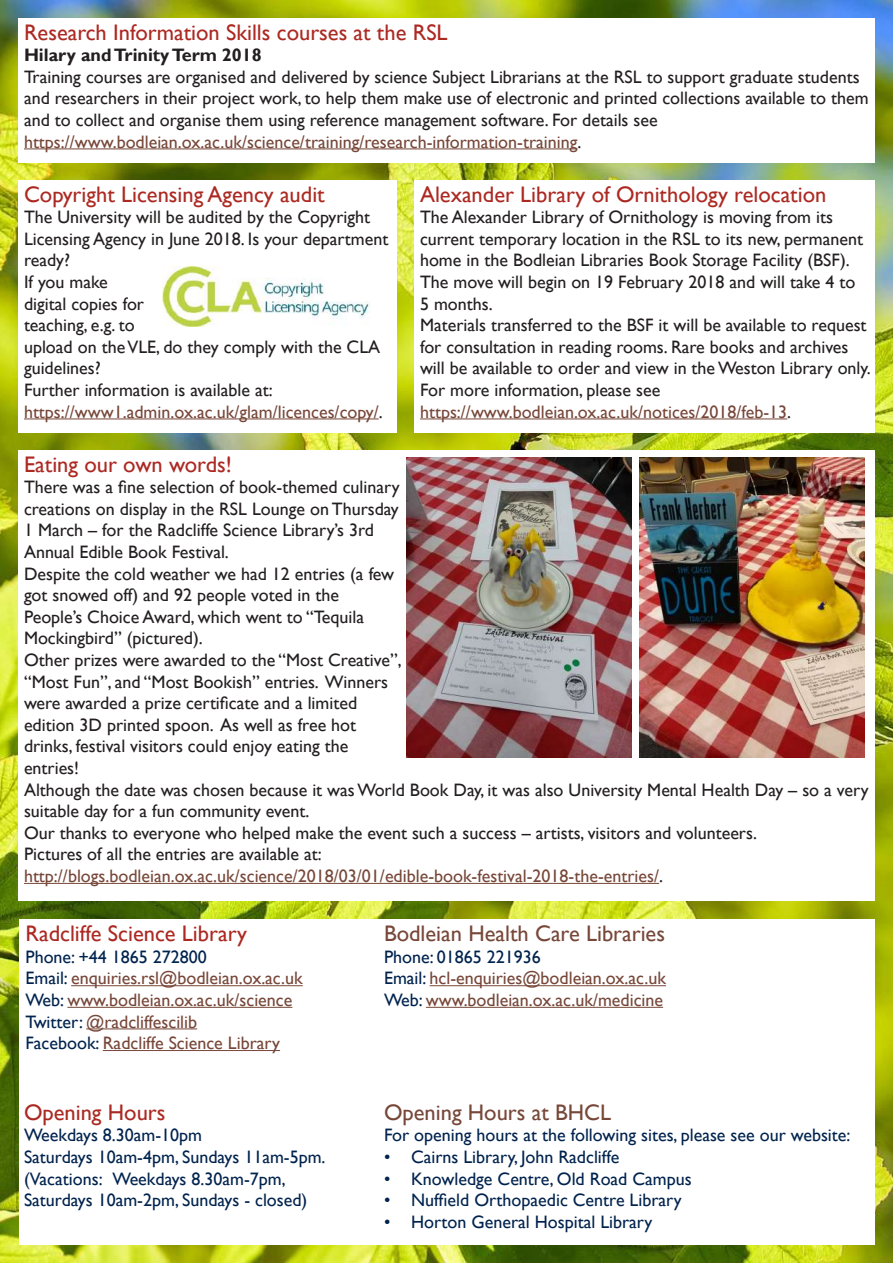
<style>
.page{position:relative;width:893px;height:1263px;background:#fff}
.page>*{position:absolute;margin:0;border:0;box-sizing:border-box;transform-origin:0 0}
.t1{font:22.5px "Gill Sans";color:#ac2922}
.t2{font:22.5px "Gill Sans";color:#774739}
.t3{font:18px/21.6px "Gill Sans";color:#231f20}
.t4{font:18px/21.6px "Gill Sans";color:#00234e}
.t5{font:18px/21.6px "Gill Sans";color:#774739}
.t6{font:700 18px "Gill Sans";color:#231f20}
.s1{color:#774739}
.s2{color:#00234e}
</style>
<div class="page">
<img style="left:0;top:0;width:893px;height:1263px">
<div style="left:19px;top:919px;width:855px;height:325px;background:#fff"></div>
<hr style="left:71px;top:985px;width:232px;height:1px;background:#774739">
<hr style="left:67px;top:1007px;width:225px;height:1px;background:#774739">
<hr style="left:86px;top:1028px;width:111px;height:1px;background:#774739">
<hr style="left:103px;top:1050px;width:177px;height:1px;background:#774739">
<hr style="left:430px;top:985px;width:236px;height:1px;background:#774739">
<hr style="left:426px;top:1007px;width:237px;height:1px;background:#774739">
<div style="left:18px;top:180px;width:378px;height:252px;background:#fff"></div>
<hr style="left:24px;top:418px;width:355px;height:1px;background:#774739">
<div style="left:18px;top:18px;width:857px;height:144px;background:#fff"></div>
<hr style="left:24px;top:148px;width:553px;height:1px;background:#774739">
<img style="left:162px;top:266px;width:208px;height:60px">
<div style="left:414px;top:180px;width:461px;height:252px;background:#fff"></div>
<hr style="left:420px;top:418px;width:367px;height:1px;background:#774739">
<div style="left:18px;top:450px;width:857px;height:450px;background:#fff"></div>
<hr style="left:24px;top:883px;width:635px;height:1px;background:#774739">
<img style="left:406px;top:458px;width:226px;height:300px">
<img style="left:639px;top:458px;width:225px;height:300px">
<p class="t1" style="left:24px;top:19px;width:425px">Research Information Skills courses at the RSL</p>
<p class="t6" style="left:24px;top:44px;width:239px">Hilary and Trinity Term 2018</p>
<p class="t3" style="left:24px;top:66px;width:846px">Training courses are organised and delivered by science Subject Librarians at the RSL to support graduate students and researchers in their project work, to help them make use of electronic and printed collections available to them and to collect and organise them using reference management software. For details see <span class="s1">https://www.bodleian.ox.ac.uk/science/training/research-information-training</span>.</p>
<p class="t1" style="left:420px;top:181px;width:408px">Alexander Library of Ornithology relocation</p>
<p class="t3" style="left:420px;top:207px;width:452px">The Alexander Library of Ornithology is moving from its current temporary location in the RSL to its new, permanent home in the Bodleian Libraries Book Storage Facility (BSF).<br>The move will begin on 19 February 2018 and will take 4 to<br>5 months.<br>Materials transferred to the BSF it will be available to request for consultation in reading rooms. Rare books and archives will be available to order and view in the Weston Library only.<br>For more information, please see <span class="s1">https://www.bodleian.ox.ac.uk/notices/2018/feb-13</span>.</p>
<p class="t1" style="left:24px;top:451px;width:210px">Eating our own words!</p>
<p class="t3" style="left:24px;top:477px;width:846px">There was a fine selection of book-themed culinary<br>creations on display in the RSL Lounge on Thursday<br>1 March – for the Radcliffe Science Library’s 3rd<br>Annual Edible Book Festival.<br>Despite the cold weather we had 12 entries (a few<br>got snowed off) and 92 people voted in the<br>People’s Choice Award, which went to “Tequila<br>Mockingbird” (pictured).<br>Other prizes were awarded to the “Most Creative”,<br>“Most Fun”, and “Most Bookish” entries. Winners<br>were awarded a prize certificate and a limited<br>edition 3D printed spoon. As well as free hot<br>drinks, festival visitors could enjoy eating the<br>entries!<br>Although the date was chosen because it was World Book Day, it was also University Mental Health Day – so a very suitable day for a fun community event.<br>Our thanks to everyone who helped make the event such a success – artists, visitors and volunteers.<br>Pictures of all the entries are available at: <span class="s1">http://blogs.bodleian.ox.ac.uk/science/2018/03/01/edible-book-festival-2018-the-entries/</span>.</p>
<p class="t1" style="left:24px;top:181px;width:302px">Copyright Licensing Agency audit</p>
<p class="t3" style="left:24px;top:207px;width:366px">The University will be audited by the Copyright<br>Licensing Agency in June 2018. Is your department ready?<br>If you make<br>digital copies for<br>teaching, e.g. to<br>upload on the VLE, do they comply with the CLA guidelines?<br>Further information is available at: <span class="s1">https://www1.admin.ox.ac.uk/glam/licences/copy/</span>.</p>
<p class="t1" style="left:26px;top:920px;width:223px">Radcliffe Science Library</p>
<p class="t5" style="left:26px;top:946px;width:279px"><span class="s2">Phone: +44 1865 272800<br>Email:</span> enquiries.rsl@bodleian.ox.ac.uk <span class="s2">Web:</span> www.bodleian.ox.ac.uk/science <span class="s2">Twitter:</span> @radcliffescilib<br><span class="s2">Facebook:</span> Radcliffe Science Library</p>
<p class="t1" style="left:24px;top:1099px;width:143px">Opening Hours</p>
<p class="t4" style="left:24px;top:1125px;width:303px">Weekdays 8.30am-10pm<br>Saturdays 10am-4pm, Sundays 11am-5pm. (Vacations: Weekdays 8.30am-7pm, Saturdays 10am-2pm, Sundays - closed)</p>
<p class="t2" style="left:384px;top:920px;width:283px">Bodleian Health Care Libraries</p>
<p class="t5" style="left:384px;top:946px;width:283px"><span class="s2">Phone: 01865 221936<br>Email:</span> hcl-enquiries@bodleian.ox.ac.uk<br><span class="s2">Web:</span> www.bodleian.ox.ac.uk/medicine</p>
<p class="t2" style="left:384px;top:1099px;width:229px">Opening Hours at BHCL</p>
<p class="t4" style="left:384px;top:1125px;width:468px">For opening hours at the following sites, please see our website:</p>
<p class="t4" style="left:384px;top:1146px;width:237px">• Cairns Library, John Radcliffe</p>
<p class="t4" style="left:384px;top:1168px;width:309px">• Knowledge Centre, Old Road Campus</p>
<p class="t4" style="left:384px;top:1189px;width:299px">• Nuffield Orthopaedic Centre Library</p>
<p class="t4" style="left:384px;top:1211px;width:270px">• Horton General Hospital Library</p>
</div>
